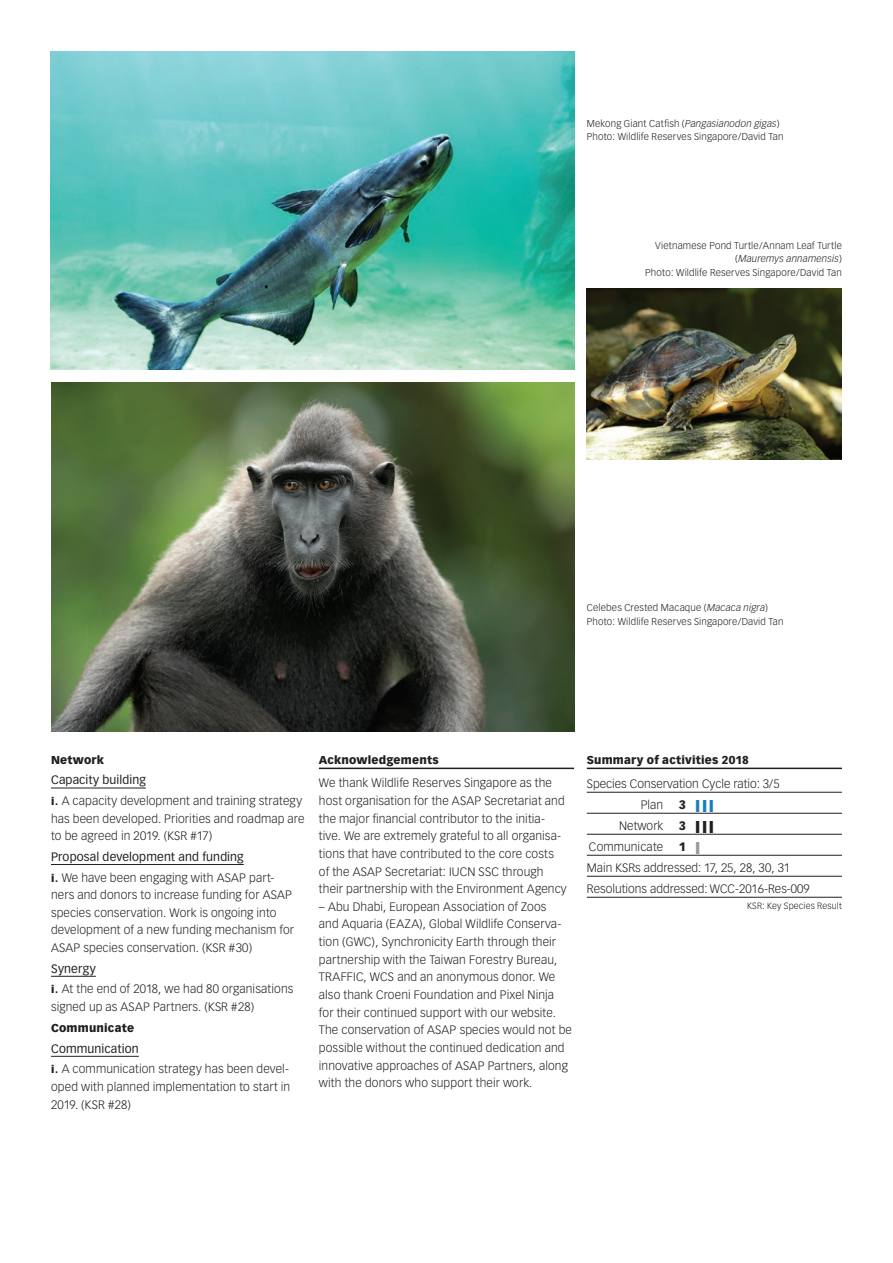
<style>
.page{position:relative;width:893px;height:1263px;background:#fff}
.page>*{position:absolute;margin:0;border:0;box-sizing:border-box;transform-origin:0 0}
.t1{font:300 12px/17.7px "Vectora LH";letter-spacing:.01em;color:#231f20}
.t2{font:900 12px "Vectora LH";color:#197ebe;scale:2.2 1}
.t3{font:900 12px "Vectora LH";color:#231f20}
.t4{font:900 11.25px "Vectora LH";letter-spacing:.015em;color:#231f20}
.t5{font:300 9.75px/13.5px "Vectora LH";letter-spacing:.015em;color:#231f20}
.t6{font:300 9px "Vectora LH";letter-spacing:.015em;color:#231f20}
.s1{font-style:italic}
.s2{font-weight:400}
.s3{font-weight:900;font-size:10.5px}
.s4{color:#231f20}
.s5{font-weight:900}
.s6{font-weight:900;color:#9a9899}
</style>
<div class="page">
<hr style="left:51px;top:788px;width:95px;height:1px;background:#231f20">
<hr style="left:51px;top:864px;width:193px;height:1px;background:#231f20">
<hr style="left:51px;top:976px;width:45px;height:1px;background:#231f20">
<hr style="left:51px;top:1056px;width:88px;height:1px;background:#231f20">
<hr style="left:319px;top:768px;width:255px;height:1px;background:#231f20">
<hr style="left:587px;top:768px;width:255px;height:1px;background:#231f20">
<hr style="left:587px;top:792px;width:255px;height:1px;background:#231f20">
<hr style="left:587px;top:813px;width:255px;height:1px;background:#231f20">
<hr style="left:587px;top:834px;width:255px;height:1px;background:#231f20">
<hr style="left:587px;top:855px;width:255px;height:1px;background:#231f20">
<hr style="left:587px;top:876px;width:255px;height:1px;background:#231f20">
<hr style="left:587px;top:897px;width:255px;height:1px;background:#231f20">
<img style="left:586px;top:289px;width:256px;height:170px">
<img style="left:51px;top:382px;width:523px;height:349px">
<img style="left:51px;top:51px;width:523px;height:319px">
<p class="t5" style="left:587px;top:117px;width:198px">Mekong Giant Catfish (<span class="s1">Pangasianodon gigas</span>)<br>Photo: Wildlife Reserves Singapore/David Tan</p>
<p class="t5" style="left:645px;top:239px;width:198px;text-align:right">Vietnamese Pond Turtle/Annam Leaf Turtle (<span class="s1">Mauremys annamensis</span>)<br>Photo: Wildlife Reserves Singapore/David Tan</p>
<p class="t5" style="left:587px;top:601px;width:198px">Celebes Crested Macaque (<span class="s1">Macaca nigra</span>)<br>Photo: Wildlife Reserves Singapore/David Tan</p>
<p class="t4" style="left:51px;top:753px;width:55px">Network</p>
<p class="t1" style="left:51px;top:770px;width:253px;line-height:20.7px"><span class="s2">Capacity building<br></span><span class="s3">i.</span> A capacity development and training strategy</p>
<p class="t1" style="left:51px;top:810px;width:255px">has been developed. Priorities and roadmap are to be agreed in 2019. (KSR #17)</p>
<p class="t1" style="left:51px;top:846px;width:225px;line-height:20.5px"><span class="s2">Proposal development and funding<br></span><span class="s3">i.</span> We have been engaging with ASAP part-</p>
<p class="t1" style="left:51px;top:886px;width:245px">ners and donors to increase funding for ASAP species conservation. Work is ongoing into development of a new funding mechanism for ASAP species conservation. (KSR #30)</p>
<p class="t1" style="left:51px;top:958px;width:244px;line-height:20.5px"><span class="s2">Synergy<br></span><span class="s3">i.</span> At the end of 2018, we had 80 organisations</p>
<p class="t1" style="left:51px;top:998px;width:205px">signed up as ASAP Partners. (KSR #28)</p>
<p class="t4" style="left:51px;top:1021px;width:85px">Communicate</p>
<p class="t1" style="left:51px;top:1038px;width:239px;line-height:20.7px"><span class="s2">Communication<br></span><span class="s3">i.</span> A communication strategy has been devel-</p>
<p class="t1" style="left:51px;top:1078px;width:241px">oped with planned implementation to start in<br>2019. (KSR #28)</p>
<p class="t4" style="left:319px;top:753px;width:121px">Acknowledgements</p>
<p class="t1" style="left:319px;top:774px;width:249px">We thank Wildlife Reserves Singapore as the host organisation for the ASAP Secretariat and the major financial contributor to the initia&shy;tive. We are extremely grateful to all organisa&shy;tions that have contributed to the core costs of the ASAP Secretariat: IUCN SSC through their partnership with the Environment Agency</p>
<p class="t1" style="left:319px;top:898px;width:255px">– Abu Dhabi, European Association of Zoos<br>and Aquaria (EAZA), Global Wildlife Conserva&shy;tion (GWC), Synchronicity Earth through their partnership with the Taiwan Forestry Bureau, TRAFFIC, WCS and an anonymous donor. We also thank Croeni Foundation and Pixel Ninja<br>for their continued support with our website.<br>The conservation of ASAP species would not be possible without the continued dedication and innovative approaches of ASAP Partners, along with the donors who support their work.</p>
<p class="t4" style="left:587px;top:753px;width:163px">Summary of activities 2018</p>
<p class="t1" style="left:641px;top:773px;width:140px;line-height:21px;text-indent:-54px">Species Conservation Cycle ratio: 3/5<br>Plan</p>
<p class="t2" style="left:679px;top:797px;width:18px"><span class="s4">3</span> |||</p>
<p class="t1" style="left:619px;top:817px;width:46px">Network</p>
<p class="t3" style="left:679px;top:818px;width:37px">3 |||</p>
<p class="t1" style="left:589px;top:838px;width:76px">Communicate</p>
<p class="t1" style="left:587px;top:836px;width:224px;line-height:21px;text-indent:92px"><span class="s5">1</span> <span class="s6">|<br></span>Main KSRs addressed: 17, 25, 28, 30, 31<br>Resolutions addressed: WCC-2016-Res-009</p>
<p class="t6" style="left:747px;top:901px;width:96px">KSR: Key Species Result</p>
</div>
